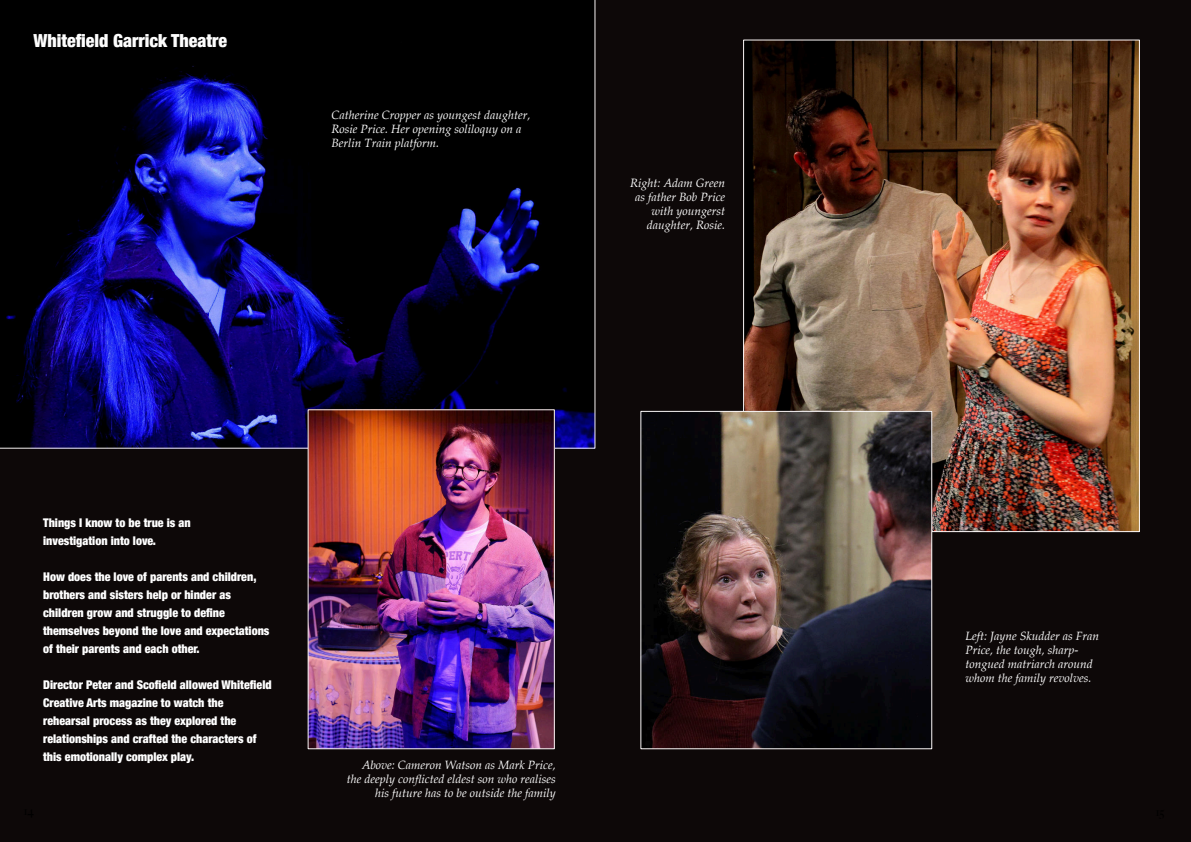
<style>
.page{position:relative;width:1191px;height:842px;background:#0d0808}
.page>*{position:absolute;margin:0;border:0;box-sizing:border-box;transform-origin:0 0}
.t1{font:900 condensed 18px "Helvetica Neue";color:#fdfdfd}
.t2{font:900 condensed 12px/18px "Helvetica Neue";color:#fff}
.t3{font:italic 12px/14px "Palatino";color:#fff}
</style>
<div class="page">
<img style="left:745px;top:42px;width:393px;height:488px">
<img style="left:642px;top:413px;width:288px;height:334px">
<div style="left:640px;top:411px;width:292px;height:338px;border:1px solid #fbf7f7"></div>
<svg style="left:0;top:0;width:595px;height:449px"></svg>
<img style="left:310px;top:411px;width:243px;height:336px">
<div style="left:308px;top:409px;width:247px;height:340px;border:1px solid #f8f3f3"></div>
<h1 class="t1" style="left:33px;top:30px;width:195px">Whitefield Garrick Theatre</h1>
<p class="t3" style="left:331px;top:109px;width:201px">Catherine Cropper as youngest daughter,<br>Rosie Price. Her opening soliloquy on a<br>Berlin Train platform.</p>
<p class="t3" style="left:630px;top:176px;width:97px;text-align:right">Right: Adam Green as father Bob Price with youngerst daughter, Rosie.</p>
<p class="t2" style="left:43px;top:514px;width:149px">Things I know to be true is an investigation into love.</p>
<p class="t2" style="left:43px;top:568px;width:228px">How does the love of parents and children, brothers and sisters help or hinder as children grow and struggle to define themselves beyond the love and expectations of their parents and each other.</p>
<p class="t2" style="left:43px;top:676px;width:230px">Director Peter and Scofield allowed Whitefield Creative Arts magazine to watch the rehearsal process as they explored the relationships and crafted the characters of this emotionally complex play.</p>
<p class="t3" style="left:347px;top:759px;width:211px;text-align:right">Above: Cameron Watson as Mark Price, the deeply conflicted eldest son who realises his future has to be outside the family</p>
<p class="t3" style="left:965px;top:630px;width:135px">Left: Jayne Skudder as Fran<br>Price, the tough, sharp&shy;tongued matriarch around whom the family revolves.</p>
</div>
